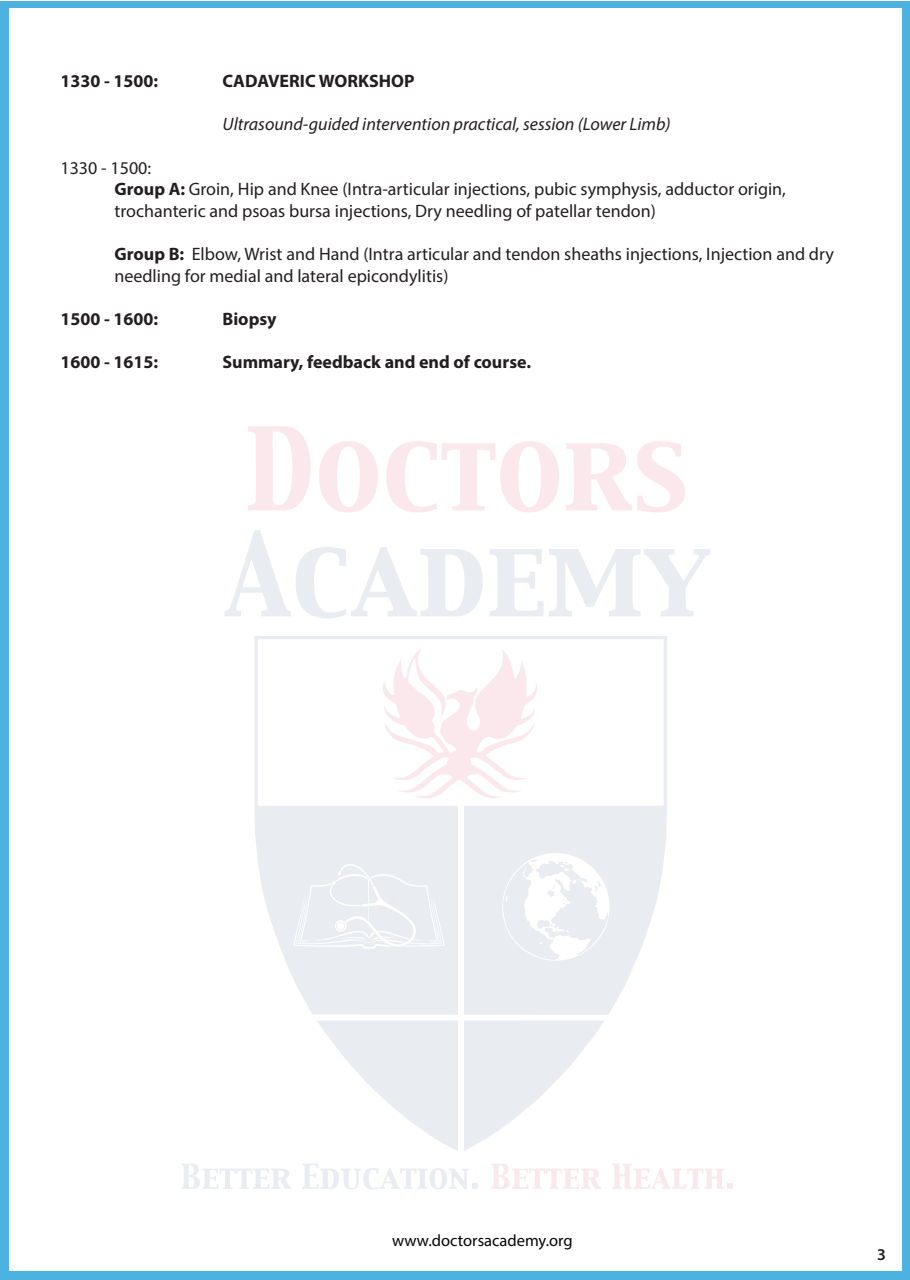
<style>
.page{position:relative;width:910px;height:1280px;background:#fff}
.page>*{position:absolute;margin:0;border:0;box-sizing:border-box;transform-origin:0 0}
.t1{font:18px/21.6px "Myriad Pro";color:#231f20}
.t2{font:700 18px "Myriad Pro";color:#231f20}
.t3{font:italic 18px "Myriad Pro";color:#231f20}
.t4{font:16.5px "Myriad Pro";color:#050504}
.t5{font:600 16.5px "Myriad Pro";color:#231f20}
.s1{font-weight:700}
</style>
<div class="page">
<div style="left:0;top:1px;width:910px;height:1279px;background:#4cb3e1"></div>
<div style="left:9px;top:9px;width:892px;height:1262px;background:#fff"></div>
<svg style="left:254px;top:809px;width:413px;height:342px;fill:#e9ecf1"></svg>
<svg style="left:313px;top:1014px;width:295px;height:6px"></svg>
<div style="left:458px;top:804px;width:6px;height:348px;background:#fff"></div>
<svg style="left:225px;top:426px;width:485px;height:373px"></svg>
<svg style="left:181px;top:1164px;width:110px;height:25px"></svg>
<svg style="left:302px;top:1164px;width:176px;height:25px"></svg>
<svg style="left:491px;top:1164px;width:110px;height:25px"></svg>
<svg style="left:612px;top:1164px;width:121px;height:25px"></svg>
<div style="left:502px;top:853px;width:107px;height:108px;background:#fff;border-radius:50%"></div>
<svg style="left:500px;top:860px;width:109px;height:100px"></svg>
<svg style="left:293px;top:863px;width:152px;height:86px"></svg>
<p class="t2" style="left:60px;top:69px;width:99px">1330 - 1500:</p>
<p class="t2" style="left:222px;top:69px;width:194px">CADAVERIC WORKSHOP</p>
<p class="t3" style="left:222px;top:113px;width:450px">Ultrasound-guided intervention practical, session (Lower Limb)</p>
<p class="t1" style="left:114px;top:156px;width:673px;text-indent:-54px">1330 - 1500:<br><span class="s1">Group A:</span> Groin, Hip and Knee (Intra-articular injections, pubic symphysis, adductor origin, trochanteric and psoas bursa injections, Dry needling of patellar tendon)</p>
<p class="t1" style="left:114px;top:243px;width:721px"><span class="s1">Group B:</span> Elbow, Wrist and Hand (Intra articular and tendon sheaths injections, Injection and dry needling for medial and lateral epicondylitis)</p>
<p class="t2" style="left:60px;top:307px;width:99px">1500 - 1600:</p>
<p class="t2" style="left:222px;top:307px;width:56px">Biopsy</p>
<p class="t2" style="left:60px;top:350px;width:99px">1600 - 1615:</p>
<p class="t2" style="left:222px;top:350px;width:310px">Summary, feedback and end of course.</p>
<p class="t4" style="left:392px;top:1230px;width:182px">www.doctorsacademy.org</p>
<p class="t5" style="left:877px;top:1243px;width:10px">3</p>
</div>
